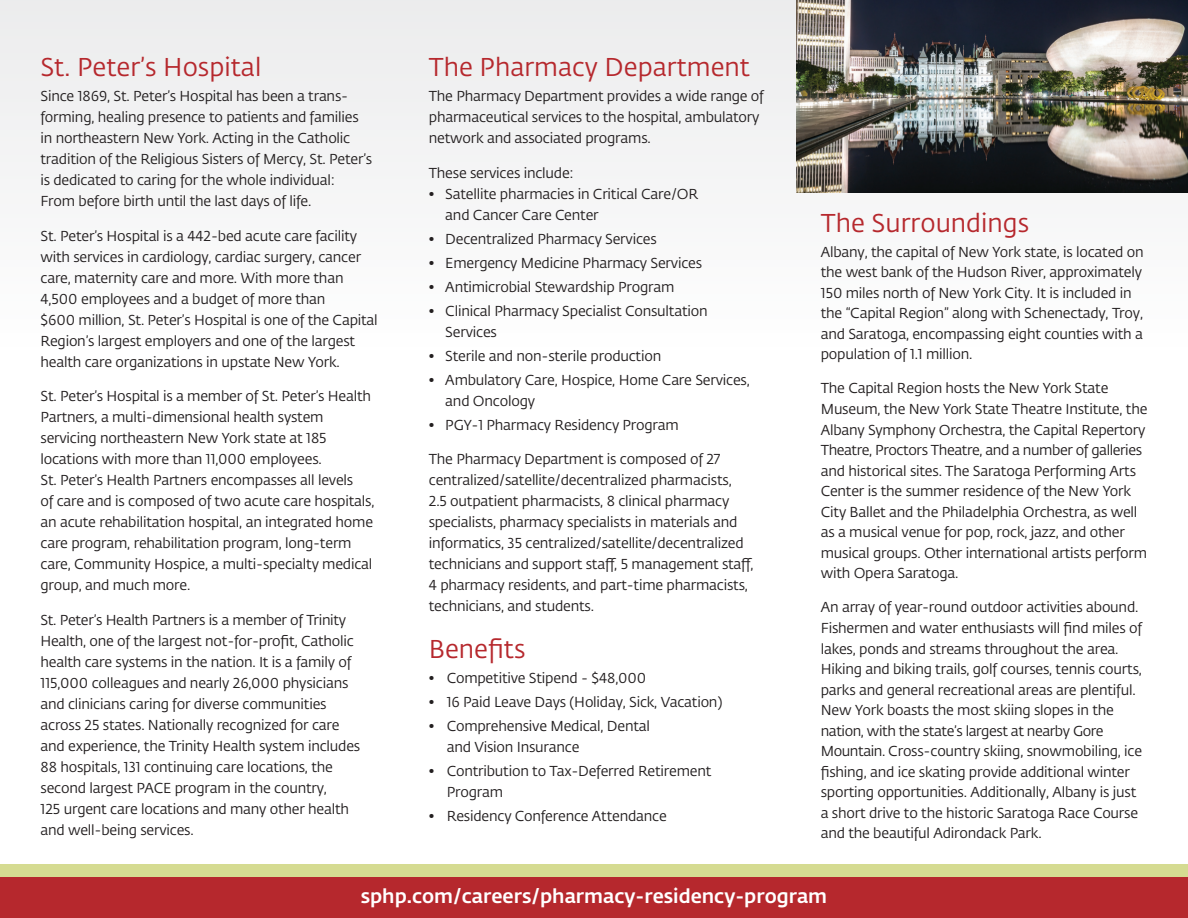
<style>
.page{position:relative;width:1188px;height:918px;background:#fff}
.page>*{position:absolute;margin:0;border:0;box-sizing:border-box;transform-origin:0 0}
.t1{font:25.5px "Fedra Sans Pro";color:#b6282d}
.t2{font:500 19.5px "Fedra Sans Pro";color:#fff}
.t3{font:14.25px/21px "Fedra Sans Pro";letter-spacing:-.015em;color:#231f20}
</style>
<div class="page">
<div style="left:0;top:0;width:1188px;height:878px;background:linear-gradient(to bottom,#f3f3f6,#fffffd)"></div>
<div style="left:0;top:878px;width:1188px;height:40px;background:#b6282d"></div>
<img style="left:796px;top:0;width:392px;height:193px">
<p class="t1" style="left:40px;top:49px;width:222px">St. Peter’s Hospital</p>
<p class="t3" style="left:40px;top:85px;width:333px">Since 1869, St. Peter’s Hospital has been a trans&shy;forming, healing presence to patients and families in northeastern New York. Acting in the Catholic tradition of the Religious Sisters of Mercy, St. Peter’s is dedicated to caring for the whole individual:<br>From before birth until the last days of life.</p>
<p class="t3" style="left:40px;top:225px;width:339px">St. Peter’s Hospital is a 442-bed acute care facility with services in cardiology, cardiac surgery, cancer care, maternity care and more. With more than 4,500 employees and a budget of more than<br>$600 million, St. Peter’s Hospital is one of the Capital Region’s largest employers and one of the largest health care organizations in upstate New York.</p>
<p class="t3" style="left:40px;top:385px;width:336px">St. Peter’s Hospital is a member of St. Peter’s Health Partners, a multi-dimensional health system servicing northeastern New York state at 185 locations with more than 11,000 employees.<br>St. Peter’s Health Partners encompasses all levels<br>of care and is composed of two acute care hospitals, an acute rehabilitation hospital, an integrated home care program, rehabilitation program, long-term care, Community Hospice, a multi-specialty medical group, and much more.</p>
<p class="t3" style="left:40px;top:609px;width:321px">St. Peter’s Health Partners is a member of Trinity Health, one of the largest not-for-profit, Catholic health care systems in the nation. It is a family of 115,000 colleagues and nearly 26,000 physicians and clinicians caring for diverse communities across 25 states. Nationally recognized for care and experience, the Trinity Health system includes 88 hospitals, 131 continuing care locations, the second largest PACE program in the country,<br>125 urgent care locations and many other health and well-being services.</p>
<p class="t1" style="left:429px;top:49px;width:323px">The Pharmacy Department</p>
<p class="t3" style="left:429px;top:85px;width:337px">The Pharmacy Department provides a wide range of pharmaceutical services to the hospital, ambulatory network and associated programs.</p>
<p class="t3" style="left:429px;top:162px;width:146px">These services include:</p>
<p class="t3" style="left:445px;top:183px;width:255px;text-indent:-17px">• Satellite pharmacies in Critical Care/OR and Cancer Care Center</p>
<p class="t3" style="left:429px;top:228px;width:230px">• Decentralized Pharmacy Services</p>
<p class="t3" style="left:429px;top:252px;width:275px">• Emergency Medicine Pharmacy Services</p>
<p class="t3" style="left:429px;top:276px;width:247px">• Antimicrobial Stewardship Program</p>
<p class="t3" style="left:445px;top:300px;width:264px;text-indent:-17px">• Clinical Pharmacy Specialist Consultation<br>Services</p>
<p class="t3" style="left:429px;top:345px;width:234px">• Sterile and non-sterile production</p>
<p class="t3" style="left:445px;top:369px;width:306px;text-indent:-17px">• Ambulatory Care, Hospice, Home Care Services, and Oncology</p>
<p class="t3" style="left:429px;top:414px;width:252px">• PGY-1 Pharmacy Residency Program</p>
<p class="t3" style="left:429px;top:448px;width:326px">The Pharmacy Department is composed of 27 centralized/satellite/decentralized pharmacists,<br>2.5 outpatient pharmacists, 8 clinical pharmacy specialists, pharmacy specialists in materials and informatics, 35 centralized/satellite/decentralized technicians and support staff, 5 management staff, 4 pharmacy residents, and part-time pharmacists, technicians, and students.</p>
<p class="t1" style="left:429px;top:631px;width:98px">Benefits</p>
<p class="t3" style="left:429px;top:667px;width:219px">• Competitive Stipend - $48,000</p>
<p class="t3" style="left:429px;top:691px;width:295px">• 16 Paid Leave Days (Holiday, Sick, Vacation)</p>
<p class="t3" style="left:447px;top:715px;width:205px;text-indent:-18px">• Comprehensive Medical, Dental and Vision Insurance</p>
<p class="t3" style="left:447px;top:760px;width:266px;text-indent:-18px">• Contribution to Tax-Deferred Retirement<br>Program</p>
<p class="t3" style="left:429px;top:805px;width:240px">• Residency Conference Attendance</p>
<p class="t1" style="left:821px;top:205px;width:210px">The Surroundings</p>
<p class="t3" style="left:821px;top:241px;width:325px;line-height:20.5px">Albany, the capital of New York state, is located on the west bank of the Hudson River, approximately 150 miles north of New York City. It is included in the “Capital Region” along with Schenectady, Troy, and Saratoga, encompassing eight counties with a population of 1.1 million.</p>
<p class="t3" style="left:821px;top:378px;width:328px;line-height:20.5px">The Capital Region hosts the New York State Museum, the New York State Theatre Institute, the Albany Symphony Orchestra, the Capital Repertory Theatre, Proctors Theatre, and a number of galleries and historical sites. The Saratoga Performing Arts Center is the summer residence of the New York City Ballet and the Philadelphia Orchestra, as well as a musical venue for pop, rock, jazz, and other musical groups. Other international artists perform with Opera Saratoga.</p>
<p class="t3" style="left:821px;top:597px;width:323px;line-height:20.5px">An array of year-round outdoor activities abound.<br>Fishermen and water enthusiasts will find miles of lakes, ponds and streams throughout the area.<br>Hiking and biking trails, golf courses, tennis courts, parks and general recreational areas are plentiful.<br>New York boasts the most skiing slopes in the nation, with the state’s largest at nearby Gore Mountain. Cross-country skiing, snowmobiling, ice fishing, and ice skating provide additional winter sporting opportunities. Additionally, Albany is just a short drive to the historic Saratoga Race Course and the beautiful Adirondack Park.</p>
<p class="t2" style="left:361px;top:881px;width:468px">sphp.com/careers/pharmacy-residency-program</p>
</div>
